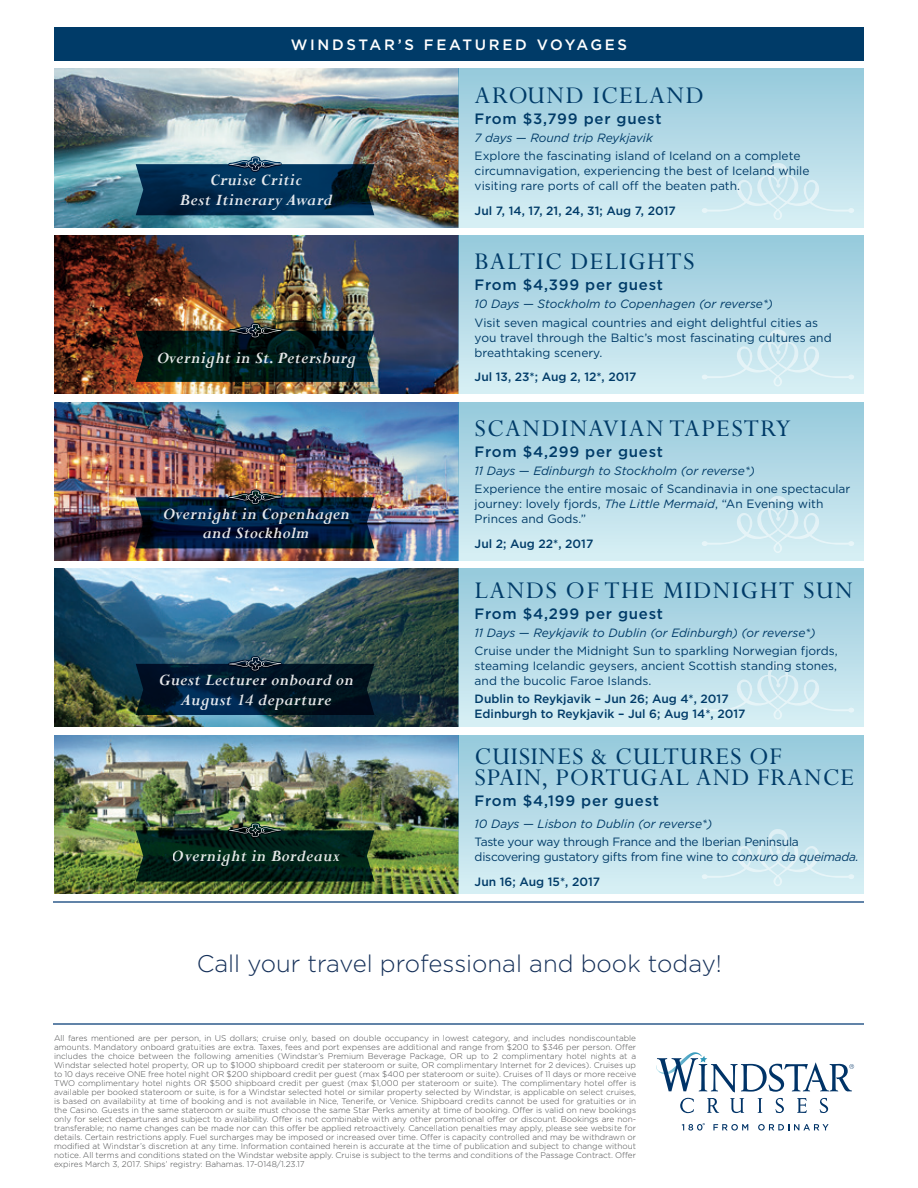
<style>
.page{position:relative;width:918px;height:1188px;background:#fff}
.page>*{position:absolute;margin:0;border:0;box-sizing:border-box;transform-origin:0 0}
.t1{font:27px "Perpetua Std";letter-spacing:.05em;color:#003b68}
.t2{font:27px/21px "Perpetua Std";letter-spacing:.03em;color:#003b68}
.t3{font:300 24px "Gotham";color:#153059}
.t4{font:italic 700 18px/19.5px "Perpetua";letter-spacing:.02em;color:#fff;text-align:center}
.t5{font:500 15px "Gotham";letter-spacing:.05em;color:#003b68}
.t6{font:500 15px "Gotham";letter-spacing:.18em;color:#fff}
.t7{font:12px/15px "Gotham";color:#003b68}
.t8{font:italic 12px "Gotham";color:#003b68}
.t9{font:500 12px/15px "Gotham";color:#003b68}
.t10{font:12px/15px "Gotham";letter-spacing:-.02em;color:#003b68}
.t11{font:300 8.25px/9px "Gotham";color:#4b4c4d;text-align:justify}
.s1{font-style:italic}
</style>
<div class="page">
<hr style="left:54px;top:1023px;width:810px;height:1px;background:#6183a8">
<div style="left:54px;top:27px;width:810px;height:34px;background:#003b68"></div>
<hr style="left:54px;top:902px;width:810px;height:1px;background:#6183a8">
<svg style="left:656px;top:1052px;width:198px;height:61px"></svg>
<svg style="left:682px;top:1123px;width:23px;height:8px"></svg>
<svg style="left:713px;top:1124px;width:35px;height:7px"></svg>
<svg style="left:758px;top:1124px;width:71px;height:7px"></svg>
<img style="left:54px;top:569px;width:404px;height:158px">
<div style="left:458px;top:569px;width:406px;height:158px;background:linear-gradient(to bottom,#96c9db,#d8eff4)"></div>
<svg style="left:702px;top:663px;width:152px;height:57px;background:#cce8f0"></svg>
<svg style="left:136px;top:654px;width:238px;height:61px;background:#0a2235"></svg>
<img style="left:54px;top:402px;width:404px;height:158px">
<div style="left:458px;top:402px;width:406px;height:158px;background:linear-gradient(to bottom,#96c9db,#d7eff4)"></div>
<svg style="left:702px;top:496px;width:152px;height:57px;background:#cce8ef"></svg>
<img style="left:136px;top:488px;width:238px;height:60px">
<img style="left:54px;top:735px;width:404px;height:158px">
<div style="left:458px;top:735px;width:406px;height:158px;background:linear-gradient(to bottom,#96c9db,#d7eff4)"></div>
<svg style="left:702px;top:829px;width:152px;height:57px;background:#cce8ef"></svg>
<img style="left:136px;top:821px;width:238px;height:61px">
<img style="left:54px;top:69px;width:404px;height:158px">
<div style="left:458px;top:69px;width:406px;height:158px;background:linear-gradient(to bottom,#96c9db,#d7eff4)"></div>
<svg style="left:702px;top:163px;width:152px;height:57px;background:#cce8ef"></svg>
<svg style="left:136px;top:155px;width:238px;height:60px;background:#1d4461"></svg>
<img style="left:54px;top:235px;width:404px;height:159px">
<div style="left:458px;top:235px;width:406px;height:159px;background:linear-gradient(to bottom,#96c9db,#d8eff5)"></div>
<svg style="left:702px;top:329px;width:152px;height:58px;background:#cce8ef"></svg>
<img style="left:136px;top:321px;width:238px;height:61px">
<p class="t6" style="left:291px;top:35px;width:338px">WINDSTAR’S FEATURED VOYAGES</p>
<h3 class="t4" style="left:180px;top:170px;width:154px">Cruise Critic<br>Best Itinerary Award</h3>
<h3 class="t4" style="left:156px;top:348px;width:201px">Overnight in St. Petersburg</h3>
<h3 class="t4" style="left:163px;top:503px;width:189px">Overnight in Copenhagen and Stockholm</h3>
<h3 class="t4" style="left:159px;top:670px;width:197px">Guest Lecturer onboard on<br>August 14 departure</h3>
<h3 class="t4" style="left:172px;top:846px;width:170px">Overnight in Bordeaux</h3>
<p class="t1" style="left:475px;top:81px;width:231px">AROUND ICELAND</p>
<p class="t5" style="left:475px;top:109px;width:188px">From $3,799 per guest</p>
<p class="t8" style="left:475px;top:130px;width:180px">7 days — Round trip Reykjavik</p>
<p class="t7" style="left:475px;top:148px;width:336px">Explore the fascinating island of Iceland on a complete circumnavigation, experiencing the best of Iceland while visiting rare ports of call off the beaten path.</p>
<p class="t9" style="left:475px;top:203px;width:203px">Jul 7, 14, 17, 21, 24, 31; Aug 7, 2017</p>
<p class="t1" style="left:475px;top:248px;width:221px">BALTIC DELIGHTS</p>
<p class="t5" style="left:475px;top:275px;width:190px">From $4,399 per guest</p>
<p class="t8" style="left:475px;top:296px;width:300px">10 Days — Stockholm to Copenhagen (or reverse*)</p>
<p class="t7" style="left:475px;top:315px;width:358px">Visit seven magical countries and eight delightful cities as you travel through the Baltic’s most fascinating cultures and breathtaking scenery.</p>
<p class="t9" style="left:475px;top:369px;width:163px">Jul 13, 23*; Aug 2, 12*, 2017</p>
<p class="t1" style="left:475px;top:414px;width:318px">SCANDINAVIAN TAPESTRY</p>
<p class="t5" style="left:475px;top:442px;width:190px">From $4,299 per guest</p>
<p class="t8" style="left:475px;top:463px;width:282px">11 Days — Edinburgh to Stockholm (or reverse*)</p>
<p class="t7" style="left:475px;top:481px;width:377px">Experience the entire mosaic of Scandinavia in one spectacular journey: lovely fjords, <span class="s1">The Little Mermaid</span>, “An Evening with<br>Princes and Gods.”</p>
<p class="t9" style="left:475px;top:536px;width:120px">Jul 2; Aug 22*, 2017</p>
<p class="t1" style="left:475px;top:576px;width:380px">LANDS OF THE MIDNIGHT SUN</p>
<p class="t5" style="left:475px;top:604px;width:190px">From $4,299 per guest</p>
<p class="t8" style="left:475px;top:625px;width:342px">11 Days — Reykjavik to Dublin (or Edinburgh) (or reverse*)</p>
<p class="t7" style="left:475px;top:643px;width:365px;text-align:justify">Cruise under the Midnight Sun to sparkling Norwegian fjords, steaming Icelandic geysers, ancient Scottish standing stones, and the bucolic Faroe Islands.</p>
<p class="t9" style="left:475px;top:692px;width:272px">Dublin to Reykjavik – Jun 26; Aug 4*, 2017<br>Edinburgh to Reykjavik – Jul 6; Aug 14*, 2017</p>
<p class="t2" style="left:475px;top:747px;width:381px">CUISINES &amp; CULTURES OF<br>SPAIN, PORTUGAL AND FRANCE</p>
<p class="t5" style="left:475px;top:791px;width:186px">From $4,199 per guest</p>
<p class="t8" style="left:475px;top:816px;width:239px">10 Days — Lisbon to Dublin (or reverse*)</p>
<p class="t10" style="left:475px;top:834px;width:386px">Taste your way through France and the Iberian Peninsula discovering gustatory gifts from fine wine to <span class="s1">conxuro da queimada.</span></p>
<p class="t9" style="left:475px;top:874px;width:127px">Jun 16; Aug 15*, 2017</p>
<p class="t3" style="left:197px;top:948px;width:527px">Call your travel professional and book today!</p>
<p class="t11" style="left:54px;top:1033px;width:584px">All fares mentioned are per person, in US dollars; cruise only, based on double occupancy in lowest category, and includes nondiscountable amounts. Mandatory onboard gratuities are extra. Taxes, fees and port expenses are additional and range from $200 to $346 per person. Offer includes the choice between the following amenities (Windstar’s Premium Beverage Package, OR up to 2 complimentary hotel nights at a Windstar selected hotel property, OR up to $1000 shipboard credit per stateroom or suite, OR complimentary Internet for 2 devices). Cruises up to 10 days receive ONE free hotel night OR $200 shipboard credit per guest (max $400 per stateroom or suite). Cruises of 11 days or more receive TWO complimentary hotel nights OR $500 shipboard credit per guest (max $1,000 per stateroom or suite). The complimentary hotel offer is available per booked stateroom or suite, is for a Windstar selected hotel or similar property selected by Windstar, is applicable on select cruises, is based on availability at time of booking and is not available in Nice, Tenerife, or Venice. Shipboard credits cannot be used for gratuities or in the Casino. Guests in the same stateroom or suite must choose the same Star Perks amenity at time of booking. Offer is valid on new bookings only for select departures and subject to availability. Offer is not combinable with any other promotional offer or discount. Bookings are non&shy;transferable; no name changes can be made nor can this offer be applied retroactively. Cancellation penalties may apply, please see website for details. Certain restrictions apply. Fuel surcharges may be imposed or increased over time. Offer is capacity controlled and may be withdrawn or modified at Windstar’s discretion at any time. Information contained herein is accurate at the time of publication and subject to change without notice. All terms and conditions stated on the Windstar website apply. Cruise is subject to the terms and conditions of the Passage Contract. Offer expires March 3, 2017. Ships’ registry: Bahamas. 17-0148/1.23.17</p>
</div>
